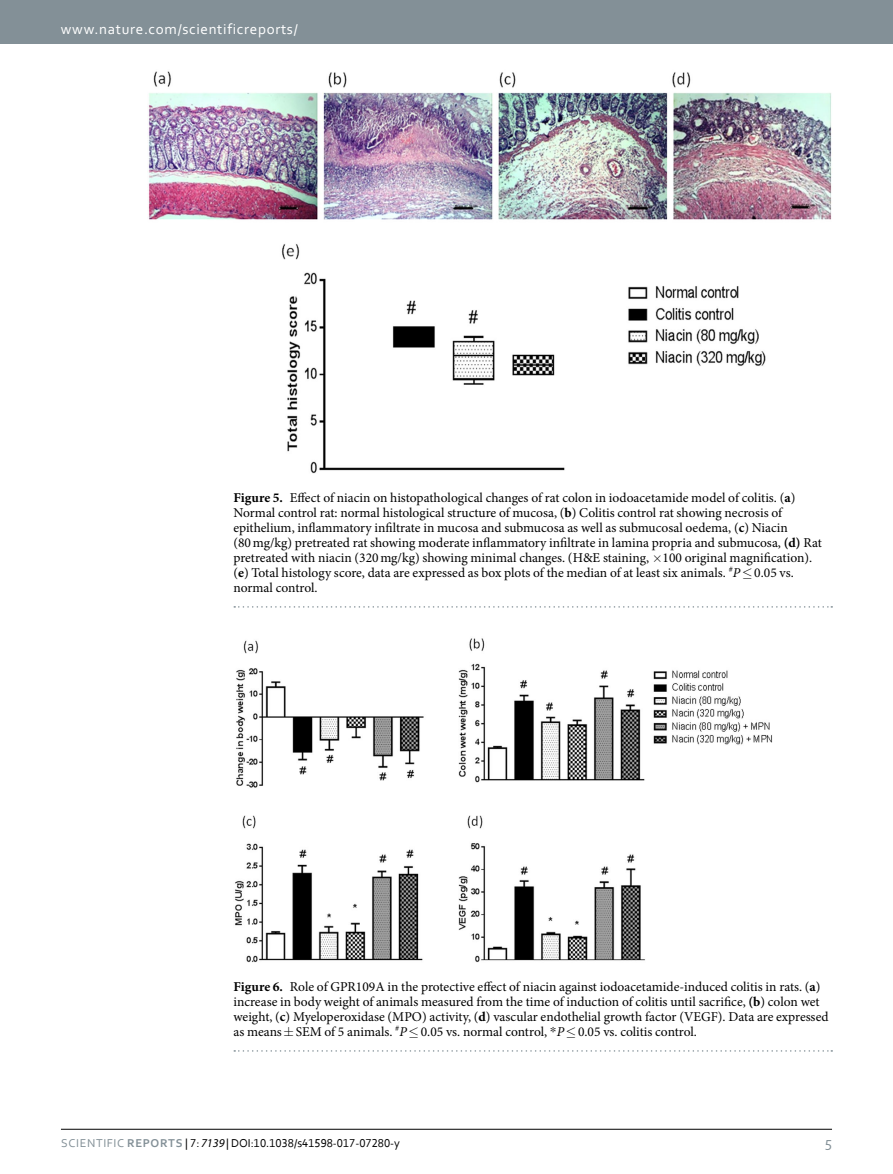
<style>
.page{position:relative;width:893px;height:1174px;background:#fff}
.page>*{position:absolute;margin:0;border:0;box-sizing:border-box;transform-origin:0 0}
.t1{font:15px "Corbel";letter-spacing:.045em;color:#fff}
.t2{font:15px "Corbel";color:#839097}
.t3{font:13.5px/15px "Minion Pro";color:#000}
.t4{font:12px "Corbel 2";color:#000}
.s1{font-weight:700}
.s2{font-style:italic}
.s3{font-family:"STIX General"}
.s4{font-family:"Corbel";color:#839097}
.s5{font-family:"Corbel Bold 2";color:#839097}
.s6{font-family:"Myriad Pro";font-style:italic}
</style>
<div class="page">
<div style="left:0;top:0;width:893px;height:43px;background:#839097"></div>
<hr style="left:61px;top:1129px;width:771px;height:1px;background:#000">
<img style="left:148px;top:71px;width:684px;height:403px">
<svg style="left:234px;top:606px;width:598px;height:1px"></svg>
<img style="left:235px;top:638px;width:537px;height:325px">
<svg style="left:234px;top:1050px;width:598px;height:1px"></svg>
<p class="t1" style="left:61px;top:19px;width:238px">www.nature.com/scientificreports/</p>
<p class="t3" style="left:233px;top:490px;width:590px"><span class="s1">Figure 5.</span> Effect of niacin on histopathological changes of rat colon in iodoacetamide model of colitis. (<span class="s1">a</span>)<br>Normal control rat: normal histological structure of mucosa, (<span class="s1">b</span>) Colitis control rat showing necrosis of epithelium, inflammatory infiltrate in mucosa and submucosa as well as submucosal oedema, (<span class="s1">c</span>) Niacin (80mg/kg) pretreated rat showing moderate inflammatory infiltrate in lamina propria and submucosa, <span class="s1">(d)</span> Rat pretreated with niacin (320mg/kg) showing minimal changes. (H&amp;E staining, 100 original magnification). (<span class="s1">e</span>) Total histology score, data are expressed as box plots of the median of at least six animals. <sup>#</sup><span class="s2">P</span>≤0.05 vs. normal control.</p>
<p class="t3" style="left:233px;top:979px;width:597px"><span class="s1">Figure 6.</span> Role of GPR109A in the protective effect of niacin against iodoacetamide-induced colitis in rats. (<span class="s1">a</span>) increase in body weight of animals measured from the time of induction of colitis until sacrifice, <span class="s1">(b</span>) colon wet weight, (<span class="s1">c</span>) Myeloperoxidase (MPO) activity, (<span class="s1">d</span>) vascular endothelial growth factor (VEGF). Data are expressed as means SEM of 5 animals. <sup>#</sup><span class="s2">P</span>≤0.05 vs. normal control, <span class="s3">*</span><span class="s2">P</span>≤0.05 vs. colitis control.</p>
<p class="t4" style="left:61px;top:1135px;width:340px"><span class="s4">SCiEnTiFiC</span> <span class="s5">REPORTS</span> | 7: <span class="s6">7139</span> | DOI:10.1038/s41598-017-07280-y</p>
<p class="t2" style="left:825px;top:1132px;width:9px">5</p>
</div>
